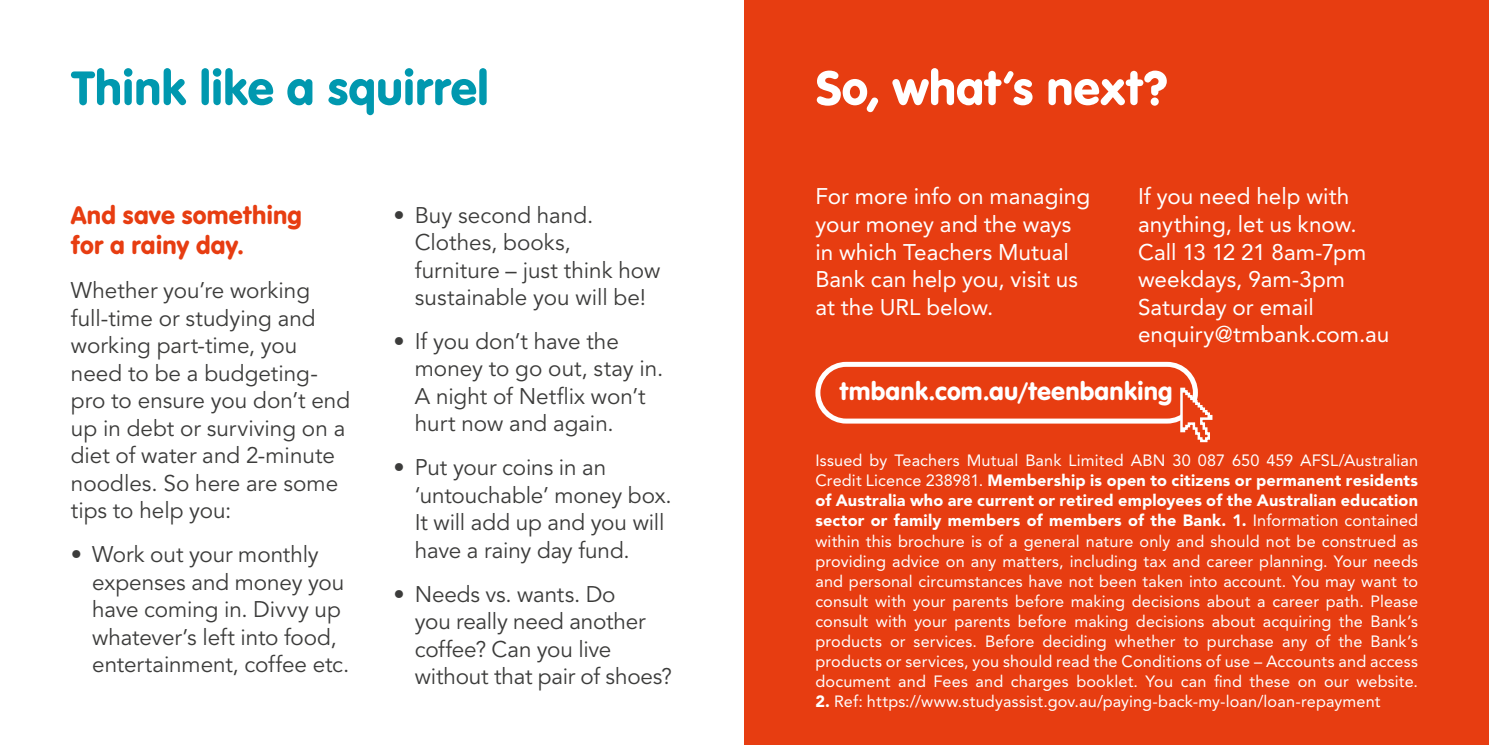
<style>
.page{position:relative;width:1489px;height:745px;background:#fff}
.page>*{position:absolute;margin:0;border:0;box-sizing:border-box;transform-origin:0 0}
.t1{font:50px "VAG Rundschrift D";letter-spacing:-.005em;color:#0098af}
.t2{font:50px "VAG Rundschrift D";letter-spacing:-.005em;color:#fff}
.t3{font:26.25px/30px "VAG Rundschrift D";color:#e73d11}
.t4{font:26.25px "VAG Rundschrift D";letter-spacing:.005em;color:#fff}
.t5{font:22.5px/27.5px "Avenir LT Std";letter-spacing:-.005em;color:#3c3c3b}
.t6{font:22.5px/27.5px "Avenir LT Std";color:#fff}
.t7{font:16.25px/20px "Avenir LT Std";letter-spacing:.01em;color:#fff;text-align:justify}
.s1{font-weight:900}
</style>
<div class="page">
<div style="left:744px;top:0;width:744px;height:744px;background:#e73d11"></div>
<div style="left:815px;top:361px;width:382px;height:62px;border:5px solid #fff;border-radius:28px"></div>
<svg style="left:1180px;top:387px;width:32px;height:55px"></svg>
<h1 class="t1" style="left:71px;top:58px;width:419px">Think like a squirrel</h1>
<h1 class="t2" style="left:815px;top:58px;width:354px">So, what’s next?</h1>
<h2 class="t3" style="left:71px;top:200px;width:232px">And save something for a rainy day.</h2>
<h3 class="t5" style="left:71px;top:277px;width:281px">Whether you’re working full-time or studying and working part-time, you need to be a budgeting&shy;pro to ensure you don’t end up in debt or surviving on a diet of water and 2-minute noodles. So here are some tips to help you:</h3>
<h3 class="t5" style="left:92px;top:541px;width:258px;text-indent:-21px">• Work out your monthly expenses and money you have coming in. Divvy up whatever’s left into food, entertainment, coffee etc.</h3>
<h3 class="t5" style="left:415px;top:201px;width:247px;text-indent:-21px">• Buy second hand.<br>Clothes, books, furniture – just think how sustainable you will be!</h3>
<h3 class="t5" style="left:415px;top:328px;width:250px;text-indent:-21px">• If you don’t have the money to go out, stay in.<br>A night of Netflix won’t hurt now and again.</h3>
<h3 class="t5" style="left:415px;top:454px;width:258px;text-indent:-21px">• Put your coins in an ‘untouchable’ money box.<br>It will add up and you will have a rainy day fund.</h3>
<h3 class="t5" style="left:415px;top:580px;width:259px;text-indent:-21px">• Needs vs. wants. Do<br>you really need another coffee? Can you live without that pair of shoes?</h3>
<h3 class="t6" style="left:815px;top:183px;width:276px">For more info on managing your money and the ways in which Teachers Mutual<br>Bank can help you, visit us at the URL below.</h3>
<h3 class="t6" style="left:1137px;top:183px;width:253px">If you need help with anything, let us know.<br>Call 13 12 21 8am-7pm weekdays, 9am-3pm<br>Saturday or email enquiry@tmbank.com.au</h3>
<h2 class="t4" style="left:839px;top:375px;width:335px">tmbank.com.au/teenbanking</h2>
<p class="t7" style="left:815px;top:450px;width:604px">Issued by Teachers Mutual Bank Limited ABN 30 087 650 459 AFSL/Australian Credit Licence 238981. <span class="s1">Membership is open to citizens or permanent residents of Australia who are current or retired employees of the Australian education sector or family members of members of the Bank. 1.</span> Information contained within this brochure is of a general nature only and should not be construed as providing advice on any matters, including tax and career planning. Your needs and personal circumstances have not been taken into account. You may want to consult with your parents before making decisions about a career path. Please consult with your parents before making decisions about acquiring the Bank’s products or services. Before deciding whether to purchase any of the Bank’s products or services, you should read the Conditions of use – Accounts and access document and Fees and charges booklet. You can find these on our website.</p>
<p class="t7" style="left:815px;top:690px;width:566px"><span class="s1">2.</span> Ref: https://www.studyassist.gov.au/paying-back-my-loan/loan-repayment</p>
</div>
